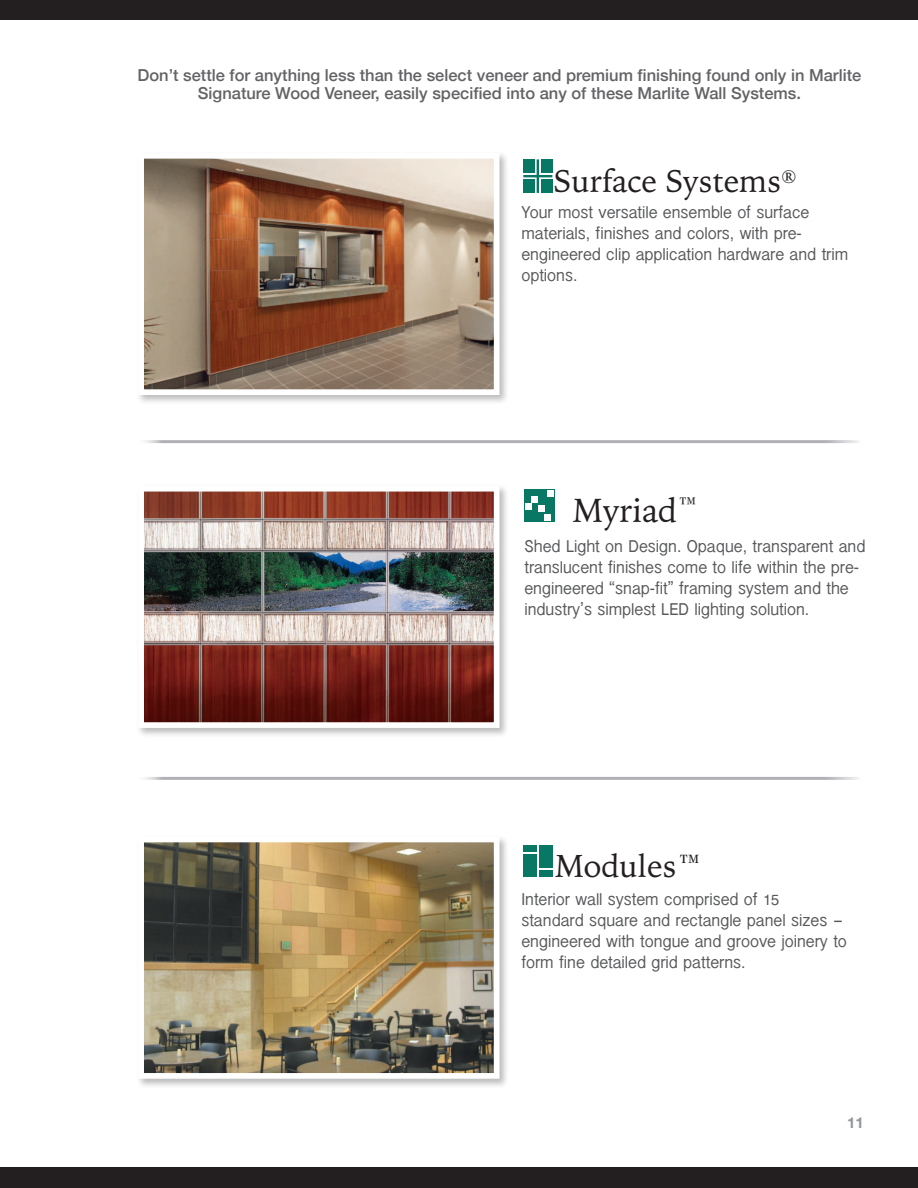
<style>
.page{position:relative;width:918px;height:1188px;background:#fff}
.page>*{position:absolute;margin:0;border:0;box-sizing:border-box;transform-origin:0 0}
.t1{font:33.3px "Iowan Old Style";color:#231f20}
.t2{font:31.65px "Iowan Old Style";color:#231f20}
.t3{font:18px/21px "Inai Mathi";color:#57585a}
.t4{font:500 16.5px/18px "Helvetica Neue";color:#636366;text-align:center}
.t5{font:700 15px "Helvetica Neue";color:#939598}
</style>
<div class="page">
<hr style="left:135px;top:440px;width:729px;height:3px;background:#a8a9ad">
<hr style="left:135px;top:777px;width:729px;height:3px;background:#a8a9ad">
<div style="left:136px;top:151px;width:374px;height:254px;background:#231f20;opacity:.3"></div>
<img style="left:145px;top:160px;width:347px;height:228px">
<div style="left:138px;top:153px;width:361px;height:242px;border:6px solid #fff"></div>
<svg style="left:523px;top:159px;width:29px;height:34px"></svg>
<div style="left:136px;top:484px;width:374px;height:254px;background:#231f20;opacity:.3"></div>
<img style="left:145px;top:493px;width:347px;height:228px">
<div style="left:138px;top:486px;width:361px;height:242px;border:6px solid #fff"></div>
<div style="left:523px;top:845px;width:14px;height:7px;background:#087764"></div>
<div style="left:523px;top:854px;width:14px;height:22px;background:#087764"></div>
<div style="left:539px;top:870px;width:13px;height:6px;background:#087764"></div>
<div style="left:539px;top:845px;width:13px;height:23px;background:#087764"></div>
<div style="left:136px;top:835px;width:374px;height:254px;background:#231f20;opacity:.3"></div>
<img style="left:145px;top:844px;width:347px;height:228px">
<div style="left:138px;top:837px;width:361px;height:242px;border:6px solid #fff"></div>
<div style="left:524px;top:489px;width:31px;height:33px;background:#087764"></div>
<div style="left:531px;top:496px;width:7px;height:7px;background:#fff"></div>
<div style="left:525px;top:503px;width:6px;height:7px;background:#fff"></div>
<div style="left:538px;top:505px;width:7px;height:6px;background:#fff"></div>
<div style="left:545px;top:514px;width:6px;height:7px;background:#fff"></div>
<div style="left:548px;top:490px;width:6px;height:7px;background:#fff"></div>
<div style="left:0;top:1168px;width:918px;height:20px;background:#231f20"></div>
<div style="left:0;top:0;width:918px;height:20px;background:#231f20"></div>
<p class="t4" style="left:138px;top:64px;width:725px">Don’t settle for anything less than the select veneer and premium i nishing found only in Marlite<br>Signature Wood Veneer, easily speciied into any of these Marlite Wall Systems.</p>
<h2 class="t2" style="left:554px;top:168px;width:244px">Surface Systems<sup>®</sup></h2>
<p class="t3" style="left:521px;top:202px;width:328px">Your most versatile ensemble of surface materials, finishes and colors, with pre&shy;engineered clip application hardware and trim options.</p>
<h1 class="t1" style="left:573px;top:497px;width:127px">Myriad<sup>™</sup></h1>
<p class="t3" style="left:524px;top:536px;width:343px">Shed Light on Design. Opaque, transparent and translucent finishes come to life within the pre&shy;engineered “snap-fit” framing system and the industry’s simplest LED lighting solution.</p>
<h2 class="t2" style="left:555px;top:853px;width:149px">Modules™</h2>
<p class="t3" style="left:521px;top:889px;width:327px">Interior wall system comprised of 15<br>standard square and rectangle panel sizes - engineered with tongue and groove joinery to form fine detailed grid patterns.</p>
<p class="t5" style="left:847px;top:1117px;width:18px">11</p>
</div>
